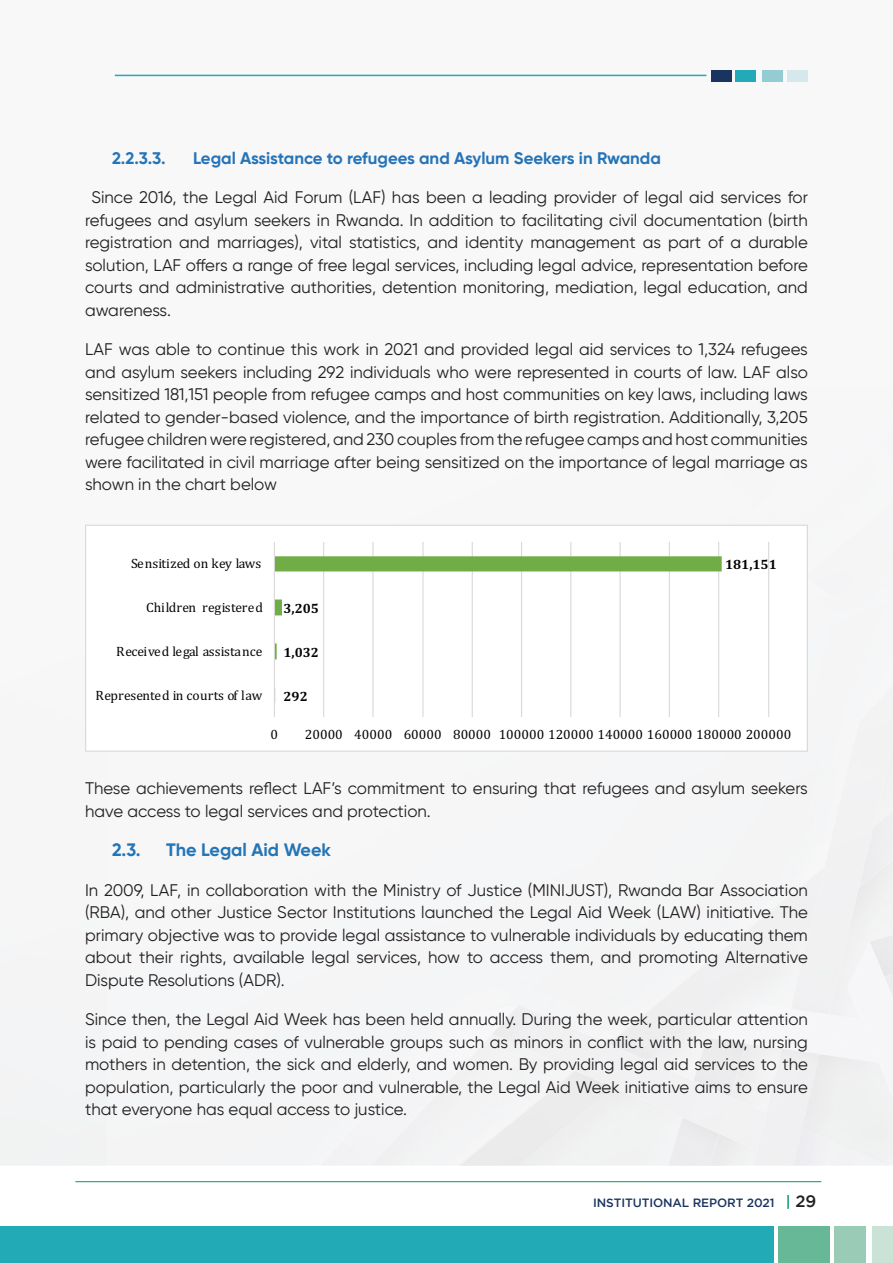
<style>
.page{position:relative;width:893px;height:1263px;background:#fff}
.page>*{position:absolute;margin:0;border:0;box-sizing:border-box;transform-origin:0 0}
.t1{font:700 18px "Gilroy";color:#2475b6}
.t2{font:16.8px/22.5px "Gilroy";color:#231f20;text-align:justify}
.t3{font:700 16.8px "Gilroy";letter-spacing:-.005em;color:#2574b7}
.t4{font:13.65px "Cambria";color:#040503}
.t5{font:700 13.65px "Cambria";color:#040503}
.t6{font:500 12px "Gotham";letter-spacing:-.01em;color:#1a335f}
.s1{font-size:15px;color:#009862}
.s2{font-size:16.5px;color:#231f20}
</style>
<div class="page">
<div style="left:0;top:0;width:893px;height:1165px;background:#f8f8f9"></div>
<div style="left:0;top:1226px;width:774px;height:37px;background:#22aab7"></div>
<div style="left:778px;top:1226px;width:51px;height:37px;background:#66b897"></div>
<div style="left:835px;top:1226px;width:31px;height:37px;background:#9acbb6"></div>
<div style="left:872px;top:1226px;width:21px;height:37px;background:#cbe3d6"></div>
<hr style="left:75px;top:1181px;width:746px;height:1px;background:#009862">
<hr style="left:115px;top:75px;width:591px;height:1px;background:#22aab7">
<div style="left:711px;top:70px;width:20px;height:11px;background:#1a335f"></div>
<div style="left:735px;top:70px;width:21px;height:11px;background:#22aab7"></div>
<div style="left:763px;top:70px;width:20px;height:11px;background:#95cbd3"></div>
<div style="left:787px;top:70px;width:21px;height:11px;background:#d5e9ed"></div>
<div style="left:86px;top:525px;width:721px;height:226px;background:#fff"></div>
<hr style="left:323px;top:542px;width:1px;height:175px;background:#dad9d8">
<hr style="left:372px;top:542px;width:1px;height:175px;background:#dad9d8">
<hr style="left:422px;top:542px;width:2px;height:175px;background:#dad9d8">
<hr style="left:472px;top:542px;width:1px;height:175px;background:#dad9d8">
<hr style="left:521px;top:542px;width:1px;height:175px;background:#dad9d8">
<hr style="left:570px;top:542px;width:1px;height:175px;background:#dad9d8">
<hr style="left:619px;top:542px;width:2px;height:175px;background:#dad9d8">
<hr style="left:669px;top:542px;width:1px;height:175px;background:#dad9d8">
<hr style="left:718px;top:542px;width:1px;height:175px;background:#dad9d8">
<hr style="left:768px;top:542px;width:1px;height:175px;background:#dad9d8">
<svg style="left:275px;top:556px;width:447px;height:147px"></svg>
<hr style="left:274px;top:542px;width:1px;height:175px;background:#dad9d8">
<div style="left:85px;top:525px;width:723px;height:227px;border:1px solid #dad9d8"></div>
<p class="t3" style="left:112px;top:148px;width:55px">2.2.3.3.</p>
<p class="t3" style="left:193px;top:148px;width:469px">Legal Assistance to refugees and Asylum Seekers in Rwanda</p>
<p class="t2" style="left:85px;top:186px;width:724px;text-indent:6px">Since 2016, the Legal Aid Forum (LAF) has been a leading provider of legal aid services for refugees and asylum seekers in Rwanda. In addition to facilitating civil documentation (birth registration and marriages), vital statistics, and identity management as part of a durable solution, LAF offers a range of free legal services, including legal advice, representation before courts and administrative authorities, detention monitoring, mediation, legal education, and awareness.</p>
<p class="t2" style="left:85px;top:338px;width:724px">LAF was able to continue this work in 2021 and provided legal aid services to 1,324 refugees and asylum seekers including 292 individuals who were represented in courts of law. LAF also sensitized 181,151 people from refugee camps and host communities on key laws, including laws related to gender-based violence, and the importance of birth registration. Additionally, 3,205 refugee children were registered, and 230 couples from the refugee camps and host communities were facilitated in civil marriage after being sensitized on the importance of legal marriage as shown in the chart below</p>
<p class="t4" style="left:131px;top:556px;width:132px">Sensitized on key laws</p>
<p class="t5" style="left:725px;top:555px;width:53px">181,151</p>
<p class="t4" style="left:146px;top:600px;width:118px">Children registered</p>
<p class="t4" style="left:116px;top:643px;width:148px">Received legal assistance</p>
<p class="t5" style="left:284px;top:599px;width:37px">3,205</p>
<p class="t5" style="left:284px;top:643px;width:37px">1,032</p>
<p class="t4" style="left:95px;top:687px;width:168px">Represented in courts of law</p>
<p class="t5" style="left:284px;top:687px;width:26px">292</p>
<p class="t4" style="left:271px;top:726px;width:9px">0</p>
<p class="t4" style="left:305px;top:726px;width:488px">20000 40000 60000 80000 100000 120000 140000 160000 180000 200000</p>
<p class="t2" style="left:85px;top:777px;width:724px">These achievements reflect LAF’s commitment to ensuring that refugees and asylum seekers have access to legal services and protection.</p>
<p class="t1" style="left:112px;top:838px;width:30px">2.3.</p>
<p class="t1" style="left:166px;top:838px;width:166px">The Legal Aid Week</p>
<p class="t2" style="left:85px;top:878px;width:724px">In 2009, LAF, in collaboration with the Ministry of Justice (MINIJUST), Rwanda Bar Association (RBA), and other Justice Sector Institutions launched the Legal Aid Week (LAW) initiative. The primary objective was to provide legal assistance to vulnerable individuals by educating them about their rights, available legal services, how to access them, and promoting Alternative Dispute Resolutions (ADR).</p>
<p class="t2" style="left:85px;top:1008px;width:724px">Since then, the Legal Aid Week has been held annually. During the week, particular attention is paid to pending cases of vulnerable groups such as minors in conflict with the law, nursing mothers in detention, the sick and elderly, and women. By providing legal aid services to the population, particularly the poor and vulnerable, the Legal Aid Week initiative aims to ensure that everyone has equal access to justice.</p>
<p class="t6" style="left:593px;top:1196px;width:225px">INSTITUTIONAL REPORT 2021 <span class="s1">|</span> <span class="s2">29</span></p>
</div>
